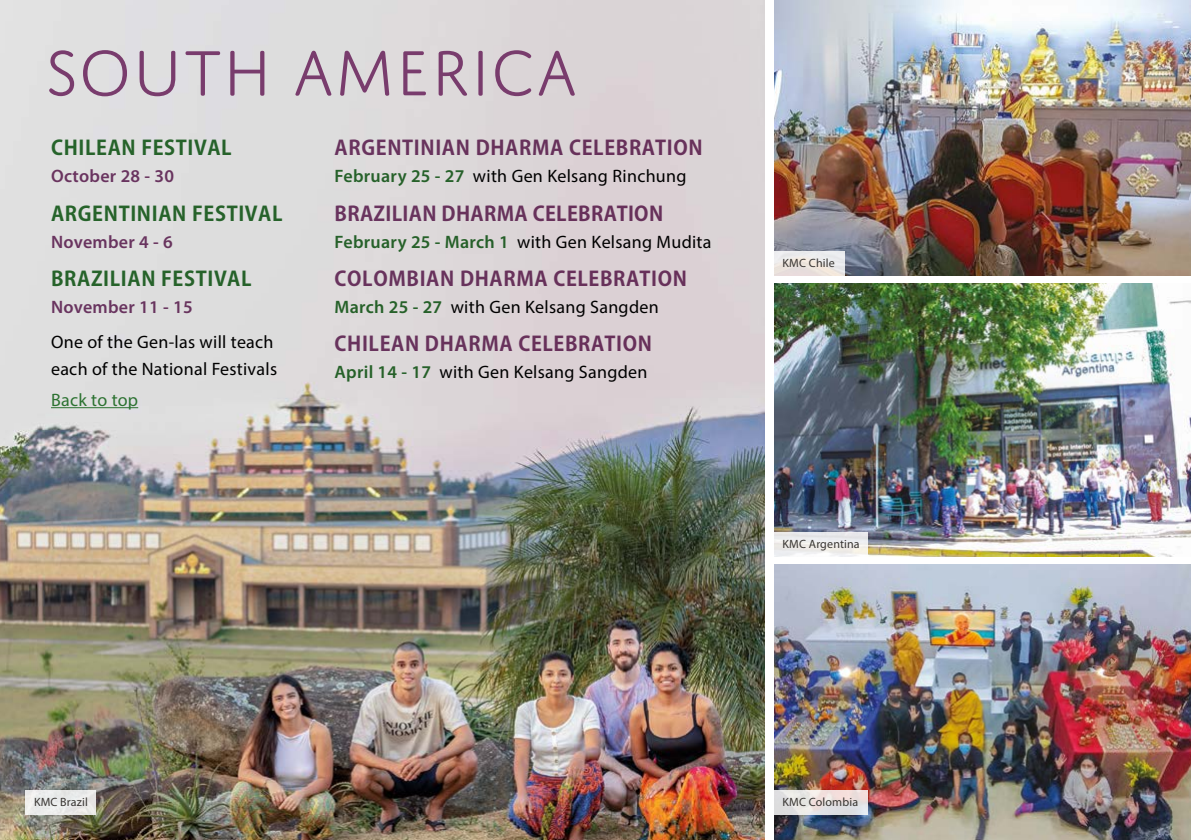
<style>
.page{position:relative;width:1191px;height:840px;background:#fff}
.page>*{position:absolute;margin:0;border:0;box-sizing:border-box;transform-origin:0 0}
.t1{font:300 68px "Domus Titling";letter-spacing:.01em;color:#793c6d}
.t2{font:700 20px "Koz Go Pro";letter-spacing:.03em;color:#793c6d}
.t3{font:700 20px "Koz Go Pro";letter-spacing:.03em;color:#2c7231}
.t4{font:18px/26.6px "Myriad Pro";letter-spacing:.015em;color:#000}
.t5{font:600 18px "Myriad Pro";letter-spacing:.015em;color:#793c6d}
.t6{font:18px "Myriad Pro";letter-spacing:.015em;color:#2c7231}
.t7{font:12px "Myriad Pro";letter-spacing:.01em;color:#383532}
.s1{font-weight:600;color:#2c7231}
</style>
<div class="page">
<img style="left:0;top:0;width:764px;height:839px">
<img style="left:774px;top:564px;width:417px;height:275px">
<img style="left:774px;top:283px;width:417px;height:273px">
<hr style="left:51px;top:407px;width:87px;height:1px;background:#2c7231">
<img style="left:774px;top:0;width:417px;height:275px">
<div style="left:26px;top:789px;width:70px;height:25px;background:#eaebea"></div>
<div style="left:774px;top:531px;width:93px;height:25px;background:#ececec"></div>
<div style="left:774px;top:251px;width:71px;height:24px;background:linear-gradient(to bottom,#edeff1,#ebe0da)"></div>
<svg style="left:774px;top:789px;width:93px;height:25px;background:#e4dcdb"></svg>
<h1 class="t1" style="left:45px;top:35px;width:534px">SOUTH AMERICA</h1>
<p class="t3" style="left:51px;top:135px;width:182px">CHILEAN FESTIVAL</p>
<p class="t5" style="left:51px;top:164px;width:125px">October 28 - 30</p>
<p class="t3" style="left:51px;top:200px;width:233px">ARGENTINIAN FESTIVAL</p>
<p class="t5" style="left:51px;top:230px;width:123px">November 4 - 6</p>
<p class="t3" style="left:51px;top:265px;width:202px">BRAZILIAN FESTIVAL</p>
<p class="t5" style="left:51px;top:295px;width:143px">November 11 - 15</p>
<p class="t4" style="left:51px;top:328px;width:228px">One of the Gen-las will teach each of the National Festivals</p>
<p class="t6" style="left:51px;top:388px;width:89px">Back to top</p>
<p class="t2" style="left:334px;top:135px;width:370px">ARGENTINIAN DHARMA CELEBRATION</p>
<p class="t4" style="left:334px;top:162px;width:353px"><span class="s1">February 25 - 27</span> with Gen Kelsang Rinchung</p>
<p class="t2" style="left:334px;top:200px;width:330px">BRAZILIAN DHARMA CELEBRATION</p>
<p class="t4" style="left:334px;top:228px;width:378px"><span class="s1">February 25 - March 1</span> with Gen Kelsang Mudita</p>
<p class="t2" style="left:334px;top:265px;width:354px">COLOMBIAN DHARMA CELEBRATION</p>
<p class="t4" style="left:334px;top:293px;width:326px"><span class="s1">March 25 - 27</span> with Gen Kelsang Sangden</p>
<p class="t2" style="left:334px;top:331px;width:319px">CHILEAN DHARMA CELEBRATION</p>
<p class="t4" style="left:334px;top:358px;width:314px"><span class="s1">April 14 - 17</span> with Gen Kelsang Sangden</p>
<p class="t7" style="left:782px;top:256px;width:54px">KMC Chile</p>
<p class="t7" style="left:782px;top:536px;width:79px">KMC Argentina</p>
<p class="t7" style="left:34px;top:794px;width:55px">KMC Brazil</p>
<p class="t7" style="left:782px;top:794px;width:77px">KMC Colombia</p>
</div>
